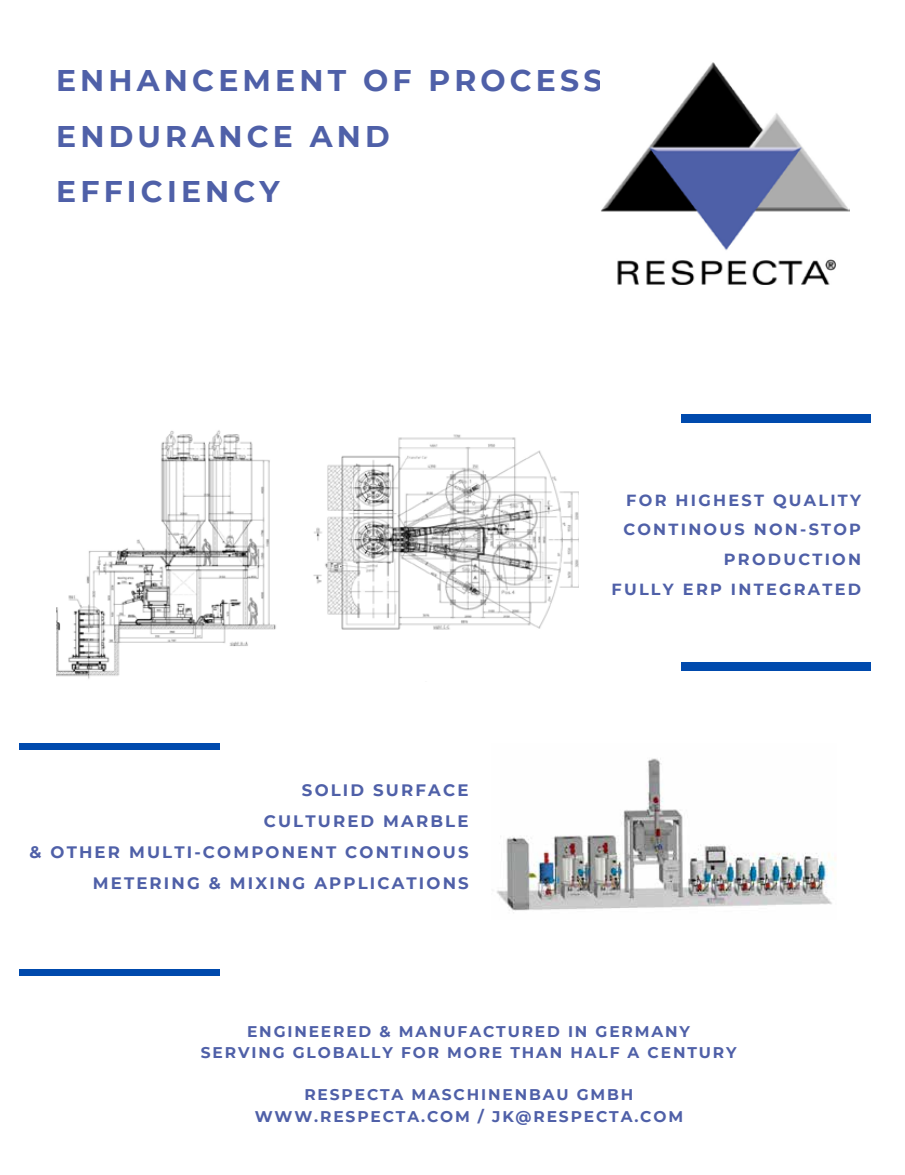
<style>
.page{position:relative;width:905px;height:1175px;background:#fff}
.page>*{position:absolute;margin:0;border:0;box-sizing:border-box;transform-origin:0 0}
.t1{font:700 29.85px/55.5px "Montserrat";letter-spacing:.14em;color:#4f60a8}
.t2{font:700 16.5px/30.8px "Montserrat";letter-spacing:.13em;color:#4f60a8;text-align:right}
.t3{font:700 16.05px/29.5px "Montserrat";letter-spacing:.14em;color:#4f60a8;text-align:right}
.t4{font:700 15.45px/21.3px "Montserrat";letter-spacing:.12em;color:#4f60a8;text-align:center}
</style>
<div class="page">
<div style="left:680px;top:414px;width:190px;height:9px;background:#004aad"></div>
<div style="left:680px;top:662px;width:190px;height:8px;background:#004aad"></div>
<img style="left:601px;top:62px;width:248px;height:223px">
<img style="left:496px;top:758px;width:340px;height:153px">
<img style="left:56px;top:430px;width:522px;height:249px">
<div style="left:20px;top:743px;width:200px;height:7px;background:#004aad"></div>
<div style="left:20px;top:968px;width:200px;height:7px;background:#004aad"></div>
<h1 class="t1" style="left:56px;top:52px;width:548px">ENHANCEMENT OF PROCESS<br>ENDURANCE AND<br>EFFICIENCY</h1>
<p class="t2" style="left:30px;top:774px;width:441px">SOLID SURFACE<br>CULTURED MARBLE<br>&amp; OTHER MULTI-COMPONENT CONTINOUS<br>METERING &amp; MIXING APPLICATIONS</p>
<p class="t3" style="left:611px;top:484px;width:251px">FOR HIGHEST QUALITY<br>CONTINOUS NON-STOP<br>PRODUCTION<br>FULLY ERP INTEGRATED</p>
<p class="t4" style="left:201px;top:1019px;width:537px">ENGINEERED &amp; MANUFACTURED IN GERMANY<br>SERVING GLOBALLY FOR MORE THAN HALF A CENTURY</p>
<p class="t4" style="left:255px;top:1083px;width:430px">RESPECTA MASCHINENBAU GMBH<br>WWW.RESPECTA.COM / JK@RESPECTA.COM</p>
</div>
